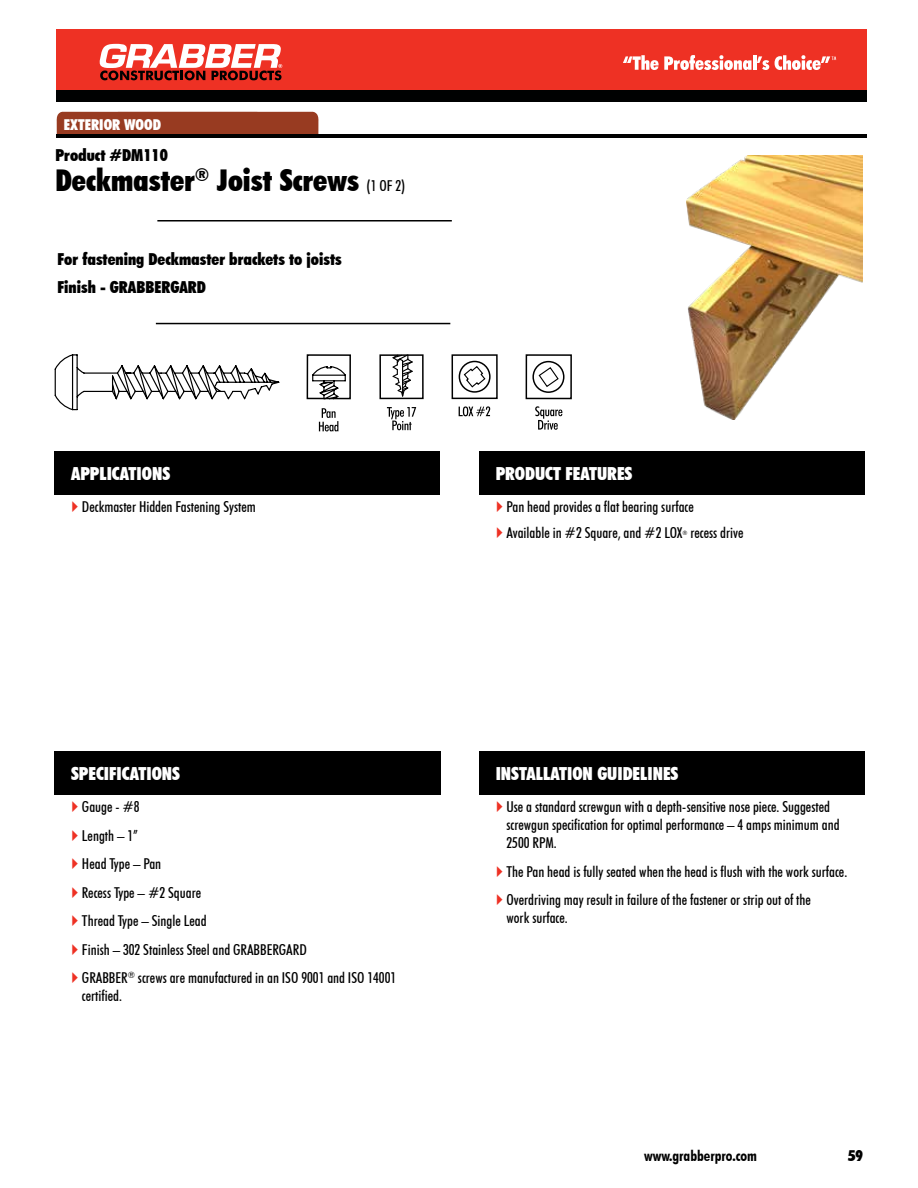
<style>
.page{position:relative;width:918px;height:1188px;background:#fff}
.page>*{position:absolute;margin:0;border:0;box-sizing:border-box;transform-origin:0 0}
.t1{font:900 condensed 30px "Futura BT";color:#000}
.t2{font:900 condensed 18px "Futura BT";color:#fff}
.t3{font:900 condensed 16.5px/28.5px "Futura BT";color:#000}
.t4{font:500 condensed 15px/28.5px "Futura BT";color:#000}
.t5{font:700 condensed 15px "Futura BT";color:#000}
.t6{font:900 condensed 15px "Futura BT";color:#fff}
.t7{font:900 condensed 15px "Futura BT";color:#000101}
.t8{font:500 condensed 6px "Futura BT";color:#000}
.s1{font-weight:500;font-size:15px}
</style>
<div class="page">
<div style="left:56px;top:42px;width:810px;height:60px;background:#000101"></div>
<div style="left:56px;top:29px;width:810px;height:60px;background:#ee3124"></div>
<svg style="left:623px;top:55px;width:146px;height:15px"></svg>
<svg style="left:775px;top:55px;width:61px;height:15px"></svg>
<svg style="left:99px;top:44px;width:183px;height:36px"></svg>
<div style="left:56px;top:111px;width:263px;height:23px;background:#983b21"></div>
<hr style="left:57px;top:134px;width:810px;height:4px;background:#000">
<div style="left:55px;top:451px;width:385px;height:44px;background:#000"></div>
<div style="left:55px;top:751px;width:386px;height:44px;background:#000"></div>
<div style="left:479px;top:451px;width:385px;height:44px;background:#000"></div>
<div style="left:479px;top:751px;width:385px;height:44px;background:#000"></div>
<hr style="left:157px;top:220px;width:295px;height:2px;background:#000">
<hr style="left:156px;top:323px;width:294px;height:1px;background:#000">
<img style="left:686px;top:155px;width:176px;height:264px">
<svg style="left:459px;top:406px;width:31px;height:10px"></svg>
<div style="left:452px;top:354px;width:46px;height:45px;border:2px solid #000"></div>
<div style="left:459px;top:361px;width:32px;height:32px;border:2px solid #000;border-radius:50%"></div>
<svg style="left:463px;top:365px;width:23px;height:23px"></svg>
<svg style="left:535px;top:406px;width:27px;height:24px"></svg>
<div style="left:526px;top:354px;width:46px;height:45px;border:2px solid #000"></div>
<div style="left:532px;top:361px;width:33px;height:32px;border:2px solid #000;border-radius:50%"></div>
<svg style="left:538px;top:366px;width:22px;height:22px"></svg>
<svg style="left:54px;top:354px;width:226px;height:57px"></svg>
<div style="left:379px;top:354px;width:45px;height:45px;border:2px solid #000"></div>
<svg style="left:387px;top:407px;width:29px;height:23px"></svg>
<svg style="left:392px;top:354px;width:22px;height:43px"></svg>
<svg style="left:319px;top:408px;width:19px;height:23px"></svg>
<div style="left:307px;top:354px;width:44px;height:45px;border:2px solid #000"></div>
<svg style="left:311px;top:366px;width:36px;height:34px"></svg>
<p class="t6" style="left:64px;top:115px;width:98px">EXTERIOR WOOD</p>
<p class="t3" style="left:56px;top:141px;width:114px">Product #DM110</p>
<h1 class="t1" style="left:56px;top:162px;width:351px">Deckmaster<sup>®</sup> Joist Screws <span class="s1">(1 OF 2)</span></h1>
<p class="t3" style="left:58px;top:245px;width:286px">For fastening Deckmaster brackets to joists<br>Finish - GRABBERGARD</p>
<p class="t2" style="left:71px;top:463px;width:101px">APPLICATIONS</p>
<p class="t4" style="left:82px;top:493px;width:175px">Deckmaster Hidden Fastening System</p>
<p class="t2" style="left:71px;top:763px;width:110px">SPECIFICATIONS</p>
<p class="t4" style="left:82px;top:793px;width:316px">Gauge - #8<br>Length – 1”<br>Head Type – Pan<br>Recess Type – #2 Square<br>Thread Type – Single Lead<br>Finish – 302 Stainless Steel and GRABBERGARD<br>GRABBER<sup>®</sup> screws are manufactured in an ISO 9001 and ISO 14001</p>
<p class="t4" style="left:82px;top:982px;width:42px">certified.</p>
<p class="t2" style="left:496px;top:463px;width:138px">PRODUCT FEATURES</p>
<p class="t4" style="left:507px;top:494px;width:189px;line-height:25.5px">Pan head provides a flat bearing surface<br>Available in #2 Square, and #2 LOX</p>
<p class="t8" style="left:683px;top:529px;width:6px">®</p>
<p class="t4" style="left:690px;top:518px;width:55px">recess drive</p>
<p class="t2" style="left:496px;top:763px;width:184px">INSTALLATION GUIDELINES</p>
<p class="t4" style="left:507px;top:798px;width:335px;line-height:18px">Use a standard screwgun with a depth-sensitive nose piece. Suggested screwgun specification for optimal performance – 4 amps minimum and<br>2500 RPM.</p>
<p class="t4" style="left:507px;top:857px;width:342px">The Pan head is fully seated when the head is flush with the work surface.<br>Overdriving may result in failure of the fastener or strip out of the</p>
<p class="t4" style="left:507px;top:904px;width:63px">work surface.</p>
<p class="t5" style="left:644px;top:1146px;width:114px">www.grabberpro.com</p>
<p class="t7" style="left:848px;top:1146px;width:16px">59</p>
</div>
